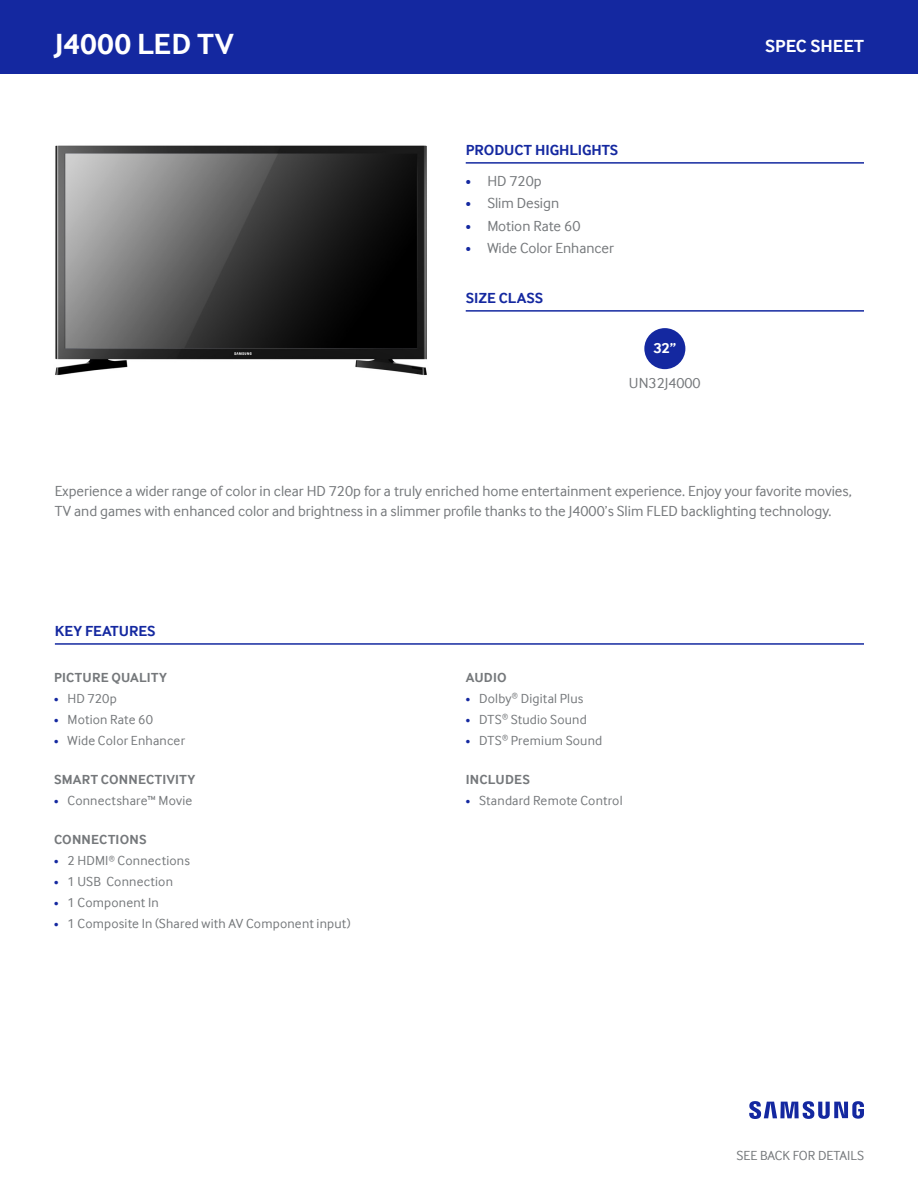
<style>
.page{position:relative;width:918px;height:1188px;background:#fff}
.page>*{position:absolute;margin:0;border:0;box-sizing:border-box;transform-origin:0 0}
.t1{font:700 30px "Samsung Inter Face";letter-spacing:.025em;color:#fff}
.t2{font:700 18px "Samsung Inter Face";color:#fff}
.t3{font:15px/19.5px "Samsung Inter Face";color:#75787b}
.t4{font:700 15px "Samsung Inter Face";color:#1428a0}
.t5{font:700 15px "Samsung Inter Face";color:#fff}
.DUAL_PRODUCT_PAGE{font:13.5px "Samsung Inter Face";letter-spacing:.015em;color:#75787b}
.DUAL_PRODUCT_PAGE-2{font:700 13.5px "Samsung Inter Face";letter-spacing:.015em;color:#75787b}
.s1{font-size:10.5px;color:#1428a0}
.s2{font-size:9px;color:#1428a0}
</style>
<div class="page">
<div style="left:0;top:0;width:918px;height:74px;background:#1428a0"></div>
<svg style="left:749px;top:1101px;width:115px;height:18px"></svg>
<hr style="left:466px;top:162px;width:398px;height:2px;background:#1428a0">
<hr style="left:466px;top:310px;width:398px;height:2px;background:#1428a0">
<hr style="left:55px;top:643px;width:809px;height:2px;background:#1428a0">
<div style="left:644px;top:328px;width:41px;height:41px;background:#1428a0;border-radius:50%"></div>
<img style="left:55px;top:145px;width:372px;height:231px">
<p class="t1" style="left:55px;top:26px;width:181px">J4000 LED TV</p>
<p class="t4" style="left:466px;top:141px;width:154px">PRODUCT HIGHLIGHTS</p>
<p class="t3" style="left:466px;top:171px;width:77px"><span class="s1">•</span> HD 720p</p>
<p class="t3" style="left:466px;top:193px;width:95px"><span class="s1">•</span> Slim Design</p>
<p class="t3" style="left:466px;top:216px;width:116px"><span class="s1">•</span> Motion Rate 60</p>
<p class="t3" style="left:466px;top:238px;width:150px"><span class="s1">•</span> Wide Color Enhancer</p>
<p class="t4" style="left:466px;top:289px;width:79px">SIZE CLASS</p>
<p class="t5" style="left:654px;top:340px;width:24px">32”</p>
<p class="t3" style="left:629px;top:374px;width:73px">UN32J4000</p>
<p class="t2" style="left:765px;top:35px;width:100px">SPEC SHEET</p>
<p class="t3" style="left:55px;top:481px;width:798px">Experience a wider range of color in clear HD 720p for a truly enriched home entertainment experience. Enjoy your favorite movies,<br>TV and games with enhanced color and brightness in a slimmer profile thanks to the J4000’s Slim FLED backlighting technology.</p>
<p class="t4" style="left:55px;top:622px;width:102px">KEY FEATURES</p>
<p class="DUAL_PRODUCT_PAGE-2" style="left:54px;top:670px;width:114px">PICTURE QUALITY</p>
<p class="DUAL_PRODUCT_PAGE" style="left:54px;top:691px;width:64px"><span class="s2">•</span> HD 720p</p>
<p class="DUAL_PRODUCT_PAGE" style="left:54px;top:712px;width:101px"><span class="s2">•</span> Motion Rate 60</p>
<p class="DUAL_PRODUCT_PAGE" style="left:54px;top:733px;width:133px"><span class="s2">•</span> Wide Color Enhancer</p>
<p class="DUAL_PRODUCT_PAGE-2" style="left:54px;top:772px;width:143px">SMART CONNECTIVITY</p>
<p class="DUAL_PRODUCT_PAGE" style="left:54px;top:793px;width:140px"><span class="s2">•</span> Connectshare™ Movie</p>
<p class="DUAL_PRODUCT_PAGE-2" style="left:54px;top:832px;width:94px">CONNECTIONS</p>
<p class="DUAL_PRODUCT_PAGE" style="left:54px;top:853px;width:137px"><span class="s2">•</span> 2 HDMI<sup>®</sup> Connections</p>
<p class="DUAL_PRODUCT_PAGE" style="left:54px;top:874px;width:121px"><span class="s2">•</span> 1 USB Connection</p>
<p class="DUAL_PRODUCT_PAGE" style="left:54px;top:895px;width:106px"><span class="s2">•</span> 1 Component In</p>
<p class="DUAL_PRODUCT_PAGE" style="left:54px;top:916px;width:298px"><span class="s2">•</span> 1 Composite In (Shared with AV Component input)</p>
<p class="DUAL_PRODUCT_PAGE-2" style="left:466px;top:669px;width:42px">AUDIO</p>
<p class="DUAL_PRODUCT_PAGE" style="left:466px;top:690px;width:119px"><span class="s2">•</span> Dolby<sup>®</sup> Digital Plus</p>
<p class="DUAL_PRODUCT_PAGE" style="left:466px;top:711px;width:123px"><span class="s2">•</span> DTS<sup>®</sup> Studio Sound</p>
<p class="DUAL_PRODUCT_PAGE" style="left:466px;top:732px;width:138px"><span class="s2">•</span> DTS<sup>®</sup> Premium Sound</p>
<p class="DUAL_PRODUCT_PAGE-2" style="left:466px;top:771px;width:66px">INCLUDES</p>
<p class="DUAL_PRODUCT_PAGE" style="left:466px;top:792px;width:158px"><span class="s2">•</span> Standard Remote Control</p>
<p class="DUAL_PRODUCT_PAGE" style="left:736px;top:1148px;width:129px">SEE BACK FOR DETAILS</p>
</div>
